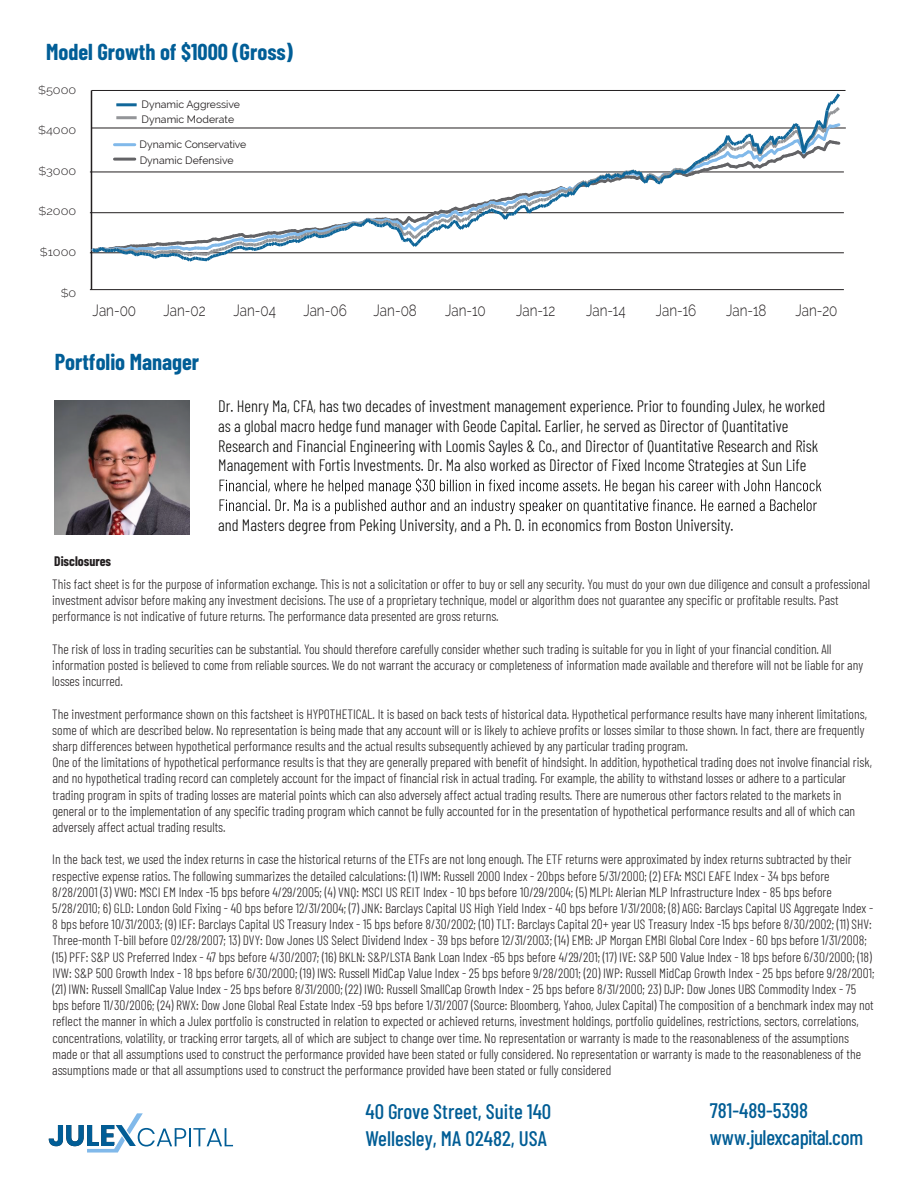
<style>
.page{position:relative;width:918px;height:1188px;background:#fff}
.page>*{position:absolute;margin:0;border:0;box-sizing:border-box;transform-origin:0 0}
.t1{font:700 22.5px "Barlow Condensed";color:#015e97}
.t2{font:500 21px/27px "Barlow Condensed";color:#015d95}
.t3{font:300 16.5px/19.8px "Barlow Condensed";color:#050504}
.t4{font:300 16.2px "Raleway";color:#231f20;scale:.83 1}
.t5{font:300 13.5px/16.2px "Barlow Condensed";color:#231f20}
.t6{font:700 13.5px "Barlow Condensed";color:#231f20}
.t7{font:300 11.1px "Raleway";color:#231f20;scale:1.14 1}
.t8{font:10.5px/14.9px "Raleway";color:#231f20}
</style>
<div class="page">
<hr style="left:90px;top:212px;width:754px;height:1px;background:#231f20">
<hr style="left:90px;top:253px;width:754px;height:1px;background:#231f20">
<hr style="left:90px;top:289px;width:754px;height:1px;background:#231f20">
<hr style="left:92px;top:90px;width:754px;height:1px;background:#231f20">
<hr style="left:92px;top:128px;width:754px;height:1px;background:#231f20">
<hr style="left:90px;top:172px;width:754px;height:1px;background:#231f20">
<img style="left:55px;top:401px;width:135px;height:133px">
<svg style="left:220px;top:478px;width:601px;height:36px"></svg>
<svg style="left:49px;top:1113px;width:184px;height:40px"></svg>
<hr style="left:91px;top:90px;width:1px;height:200px;background:#231f20">
<svg style="left:89px;top:90px;width:754px;height:174px"></svg>
<h1 class="t1" style="left:46px;top:36px;width:248px">Model Growth of $1000 (Gross)</h1>
<p class="t7" style="left:38px;top:83px;width:35px">$5000</p>
<p class="t7" style="left:38px;top:124px;width:35px">$4000</p>
<p class="t7" style="left:39px;top:165px;width:35px">$3000</p>
<p class="t7" style="left:39px;top:205px;width:35px">$2000</p>
<p class="t7" style="left:40px;top:246px;width:33px">$1000</p>
<p class="t7" style="left:61px;top:286px;width:15px">$0</p>
<p class="t8" style="left:141px;top:97px;width:100px">Dynamic Aggressive<br>Dynamic Moderate</p>
<p class="t8" style="left:140px;top:136px;width:108px;line-height:16.4px">Dynamic Conservative<br>Dynamic Defensive</p>
<p class="t4" style="left:93px;top:301px;width:54px">Jan-00</p>
<p class="t4" style="left:164px;top:301px;width:52px">Jan-02</p>
<p class="t4" style="left:234px;top:301px;width:53px">Jan-04</p>
<p class="t4" style="left:303px;top:301px;width:54px">Jan-06</p>
<p class="t4" style="left:374px;top:301px;width:54px">Jan-08</p>
<p class="t4" style="left:445px;top:301px;width:50px">Jan-10</p>
<p class="t4" style="left:516px;top:301px;width:49px">Jan-12</p>
<p class="t4" style="left:586px;top:301px;width:49px">Jan-14</p>
<p class="t4" style="left:656px;top:301px;width:50px">Jan-16</p>
<p class="t4" style="left:726px;top:301px;width:50px">Jan-18</p>
<p class="t4" style="left:796px;top:301px;width:52px">Jan-20</p>
<h1 class="t1" style="left:55px;top:346px;width:146px">Portfolio Manager</h1>
<p class="t6" style="left:54px;top:552px;width:58px">Disclosures</p>
<p class="t3" style="left:218px;top:395px;width:609px">Dr. Henry Ma, CFA, has two decades of investment management experience. Prior to founding Julex, he worked as a global macro hedge fund manager with Geode Capital. Earlier, he served as Director of Quantitative Research and Financial Engineering with Loomis Sayles &amp; Co., and Director of Quantitative Research and Risk Management with Fortis Investments. Dr. Ma also worked as Director of Fixed Income Strategies at Sun Life</p>
<p class="t3" style="left:218px;top:514px;width:517px">and Masters degree from Peking University, and a Ph. D. in economics from Boston University.</p>
<p class="t5" style="left:52px;top:575px;width:819px">This fact sheet is for the purpose of information exchange. This is not a solicitation or offer to buy or sell any security. You must do your own due diligence and consult a professional investment advisor before making any investment decisions. The use of a proprietary technique, model or algorithm does not guarantee any specific or profitable results. Past performance is not indicative of future returns. The performance data presented are gross returns.</p>
<p class="t5" style="left:52px;top:640px;width:812px">The risk of loss in trading securities can be substantial. You should therefore carefully consider whether such trading is suitable for you in light of your financial condition. All information posted is believed to come from reliable sources. We do not warrant the accuracy or completeness of information made available and therefore will not be liable for any losses incurred.</p>
<p class="t5" style="left:52px;top:705px;width:821px">The investment performance shown on this factsheet is HYPOTHETICAL. It is based on back tests of historical data. Hypothetical performance results have many inherent limitations, some of which are described below. No representation is being made that any account will or is likely to achieve profits or losses similar to those shown. In fact, there are frequently sharp differences between hypothetical performance results and the actual results subsequently achieved by any particular trading program.<br>One of the limitations of hypothetical performance results is that they are generally prepared with benefit of hindsight. In addition, hypothetical trading does not involve financial risk, and no hypothetical trading record can completely account for the impact of financial risk in actual trading. For example, the ability to withstand losses or adhere to a particular trading program in spits of trading losses are material points which can also adversely affect actual trading results. There are numerous other factors related to the markets in general or to the implementation of any specific trading program which cannot be fully accounted for in the presentation of hypothetical performance results and all of which can adversely affect actual trading results.</p>
<p class="t5" style="left:52px;top:850px;width:824px">In the back test, we used the index returns in case the historical returns of the ETFs are not long enough. The ETF returns were approximated by index returns subtracted by their respective expense ratios. The following summarizes the detailed calculations: (1) IWM: Russell 2000 Index - 20bps before 5/31/2000; (2) EFA: MSCI EAFE Index - 34 bps before 8/28/2001 (3) VWO: MSCI EM Index -15 bps before 4/29/2005; (4) VNQ: MSCI US REIT Index - 10 bps before 10/29/2004; (5) MLPI: Alerian MLP Infrastructure Index - 85 bps before 5/28/2010; 6) GLD: London Gold Fixing - 40 bps before 12/31/2004; (7) JNK: Barclays Capital US High Yield Index - 40 bps before 1/31/2008; (8) AGG: Barclays Capital US Aggregate Index - 8 bps before 10/31/2003; (9) IEF: Barclays Capital US Treasury Index - 15 bps before 8/30/2002; (10) TLT: Barclays Capital 20+ year US Treasury Index -15 bps before 8/30/2002; (11) SHV:<br>Three-month T-bill before 02/28/2007; 13) DVY: Dow Jones US Select Dividend Index - 39 bps before 12/31/2003; (14) EMB: JP Morgan EMBI Global Core Index - 60 bps before 1/31/2008; (15) PFF: S&amp;P US Preferred Index - 47 bps before 4/30/2007; (16) BKLN: S&amp;P/LSTA Bank Loan Index -65 bps before 4/29/201; (17) IVE: S&amp;P 500 Value Index - 18 bps before 6/30/2000; (18)<br>IVW: S&amp;P 500 Growth Index - 18 bps before 6/30/2000; (19) IWS: Russell MidCap Value Index - 25 bps before 9/28/2001; (20) IWP: Russell MidCap Growth Index - 25 bps before 9/28/2001; (21) IWN: Russell SmallCap Value Index - 25 bps before 8/31/2000; (22) IWO: Russell SmallCap Growth Index - 25 bps before 8/31/2000; 23) DJP: Dow Jones UBS Commodity Index - 75 bps before 11/30/2006; (24) RWX: Dow Jone Global Real Estate Index -59 bps before 1/31/2007 (Source: Bloomberg, Yahoo, Julex Capital) The composition of a benchmark index may not reflect the manner in which a Julex portfolio is constructed in relation to expected or achieved returns, investment holdings, portfolio guidelines, restrictions, sectors, correlations, concentrations, volatility, or tracking error targets, all of which are subject to change over time. No representation or warranty is made to the reasonableness of the assumptions made or that all assumptions used to construct the performance provided have been stated or fully considered. No representation or warranty is made to the reasonableness of the assumptions made or that all assumptions used to construct the performance provided have been stated or fully considered</p>
<h2 class="t2" style="left:365px;top:1096px;width:187px">40 Grove Street, Suite 140<br>Wellesley, MA 02482, USA</h2>
<h2 class="t2" style="left:710px;top:1095px;width:155px">781-489-5398 www.julexcapital.com</h2>
</div>
